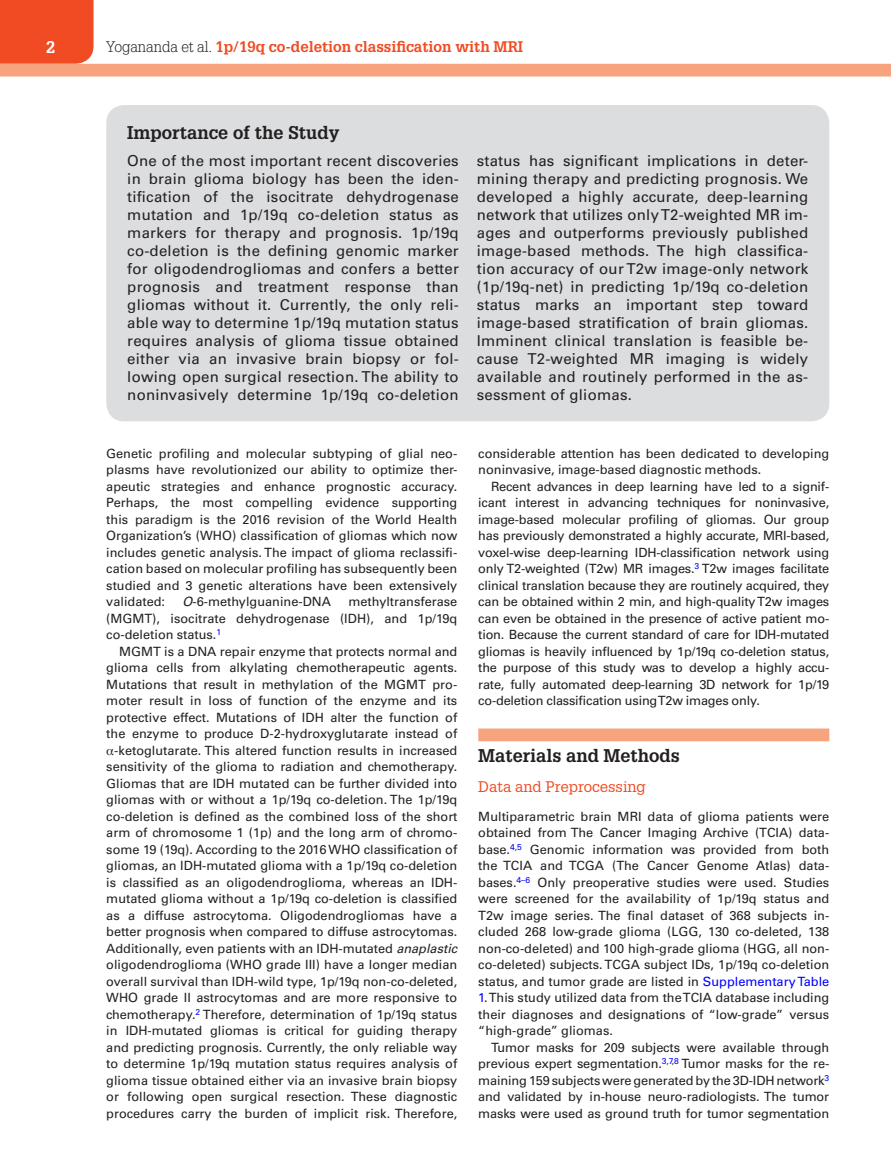
<style>
.page{position:relative;width:891px;height:1175px;background:#fff}
.page>*{position:absolute;margin:0;border:0;box-sizing:border-box;transform-origin:0 0}
.t1{font:700 18px "Glypha LT Std";color:#231f20}
.t2{font:700 16.5px "Glypha LT Std";color:#fff}
.t3{font:15px/18px "Univers LT Std";letter-spacing:.015em;color:#231f20;text-align:justify}
.t4{font:700 15px "Glypha LT Std";color:#f04b22}
.t5{font:15px "Glypha LT Std";color:#f04b22}
.t6{font:12.75px/16.5px "Univers LT Std";color:#231f20;text-align:justify}
.s1{font-weight:300;color:#231f20}
.s2{font-style:italic}
.s3{font-family:"Gandhari Unicode"}
.s4{color:#00f}
</style>
<div class="page">
<div style="left:0;top:0;width:94px;height:64px;background:#f04b22"></div>
<div style="left:0;top:64px;width:891px;height:12px;background:#f7a37d"></div>
<div style="left:478px;top:728px;width:351px;height:13px;background:#f7a37d"></div>
<div style="left:106px;top:105px;width:723px;height:316px;background:#dcdddf;border-radius:18px"></div>
<p class="t2" style="left:46px;top:37px;width:11px">2</p>
<p class="t4" style="left:106px;top:37px;width:418px"><span class="s1">Yogananda et al.</span> 1p/19q co-deletion classification with MRI</p>
<h1 class="t1" style="left:127px;top:121px;width:214px">Importance of the Study</h1>
<p class="t3" style="left:127px;top:152px;width:333px">One of the most important recent discoveries in brain glioma biology has been the iden&shy;tification of the isocitrate dehydrogenase mutation and 1p/19q co-deletion status as markers for therapy and prognosis. 1p/19q co-deletion is the defining genomic marker for oligodendrogliomas and confers a better prognosis and treatment response than gliomas without it. Currently, the only reli&shy;able way to determine 1p/19q mutation status requires analysis of glioma tissue obtained either via an invasive brain biopsy or fol&shy;lowing open surgical resection. The ability to noninvasively determine 1p/19q co-deletion</p>
<p class="t3" style="left:477px;top:152px;width:333px">status has significant implications in deter&shy;mining therapy and predicting prognosis. We developed a highly accurate, deep-learning network that utilizes only T2-weighted MR im&shy;ages and outperforms previously published image-based methods. The high classifica&shy;tion accuracy of our T2w image-only network (1p/19q-net) in predicting 1p/19q co-deletion status marks an important step toward image-based stratification of brain gliomas.<br>Imminent clinical translation is feasible be&shy;cause T2-weighted MR imaging is widely available and routinely performed in the as&shy;sessment of gliomas.</p>
<p class="t6" style="left:106px;top:445px;width:353px">Genetic profiling and molecular subtyping of glial neo&shy;plasms have revolutionized our ability to optimize ther&shy;apeutic strategies and enhance prognostic accuracy.<br>Perhaps, the most compelling evidence supporting this paradigm is the 2016 revision of the World Health Organization’s (WHO) classification of gliomas which now includes genetic analysis. The impact of glioma reclassifi&shy;cation based on molecular profiling has subsequently been studied and 3 genetic alterations have been extensively validated:</p>
<p class="t6" style="left:183px;top:593px;width:150px"><span class="s2">O</span>-6-methylguanine-DNA</p>
<p class="t6" style="left:106px;top:593px;width:353px;text-indent:242px">methyltransferase (MGMT), isocitrate dehydrogenase (IDH), and 1p/19q co-deletion status.<sup>1</sup></p>
<p class="t6" style="left:106px;top:643px;width:353px;text-indent:13px">MGMT is a DNA repair enzyme that protects normal and glioma cells from alkylating chemotherapeutic agents.<br>Mutations that result in methylation of the MGMT pro&shy;moter result in loss of function of the enzyme and its protective effect. Mutations of IDH alter the function of the enzyme to produce D-2-hydroxyglutarate instead of <span class="s3">α</span>-ketoglutarate. This altered function results in increased sensitivity of the glioma to radiation and chemotherapy.<br>Gliomas that are IDH mutated can be further divided into gliomas with or without a 1p/19q co-deletion. The 1p/19q co-deletion is defined as the combined loss of the short arm of chromosome 1 (1p) and the long arm of chromo&shy;some 19 (19q). According to the 2016 WHO classification of gliomas, an IDH-mutated glioma with a 1p/19q co-deletion is classified as an oligodendroglioma, whereas an IDH&shy;mutated glioma without a 1p/19q co-deletion is classified as a diffuse astrocytoma. Oligodendrogliomas have a better prognosis when compared to diffuse astrocytomas.<br>Additionally, even patients with an IDH-mutated <span class="s2">anaplastic </span>oligodendroglioma (WHO grade III) have a longer median overall survival than IDH-wild type, 1p/19q non-co-deleted, WHO grade II astrocytomas and are more responsive to chemotherapy.<sup>2</sup> Therefore, determination of 1p/19q status in IDH-mutated gliomas is critical for guiding therapy and predicting prognosis. Currently, the only reliable way to determine 1p/19q mutation status requires analysis of glioma tissue obtained either via an invasive brain biopsy or following open surgical resection. These diagnostic procedures carry the burden of implicit risk. Therefore,</p>
<p class="t6" style="left:478px;top:445px;width:353px">considerable attention has been dedicated to developing noninvasive, image-based diagnostic methods.</p>
<p class="t6" style="left:478px;top:478px;width:353px;text-indent:13px">Recent advances in deep learning have led to a signif&shy;icant interest in advancing techniques for noninvasive, image-based molecular profiling of gliomas. Our group has previously demonstrated a highly accurate, MRI-based, voxel-wise deep-learning IDH-classification network using only T2-weighted (T2w) MR images.<sup>3</sup> T2w images facilitate clinical translation because they are routinely acquired, they can be obtained within 2 min, and high-quality T2w images can even be obtained in the presence of active patient mo&shy;tion. Because the current standard of care for IDH-mutated gliomas is heavily influenced by 1p/19q co-deletion status, the purpose of this study was to develop a highly accu&shy;rate, fully automated deep-learning 3D network for 1p/19 co-deletion classification using T2w images only.</p>
<h1 class="t1" style="left:478px;top:744px;width:203px">Materials and Methods</h1>
<p class="t5" style="left:478px;top:777px;width:169px">Data and Preprocessing</p>
<p class="t6" style="left:478px;top:808px;width:353px">Multiparametric brain MRI data of glioma patients were obtained from The Cancer Imaging Archive (TCIA) data&shy;base.<sup>4</sup><sup>,</sup><sup>5</sup> Genomic information was provided from both the TCIA and TCGA (The Cancer Genome Atlas) data&shy;bases.<sup>4–6</sup> Only preoperative studies were used. Studies were screened for the availability of 1p/19q status and T2w image series. The final dataset of 368 subjects in&shy;cluded 268 low-grade glioma (LGG, 130 co-deleted, 138 non-co-deleted) and 100 high-grade glioma (HGG, all non&shy;co-deleted) subjects. TCGA subject IDs, 1p/19q co-deletion status, and tumor grade are listed in <span class="s4">Supplementary Table</span></p>
<p class="t6" style="left:478px;top:989px;width:352px"><span class="s4">1</span>. This study utilized data from the TCIA database including their diagnoses and designations of “low-grade” versus “high-grade” gliomas.</p>
<p class="t6" style="left:478px;top:1039px;width:353px;text-indent:13px">Tumor masks for 209 subjects were available through previous expert segmentation.<sup>3</sup><sup>,</sup><sup>7</sup><sup>,</sup><sup>8</sup> Tumor masks for the re&shy;maining 159 subjects were generated by the 3D-IDH network<sup>3 </sup>and validated by in-house neuro-radiologists. The tumor masks were used as ground truth for tumor segmentation</p>
</div>
